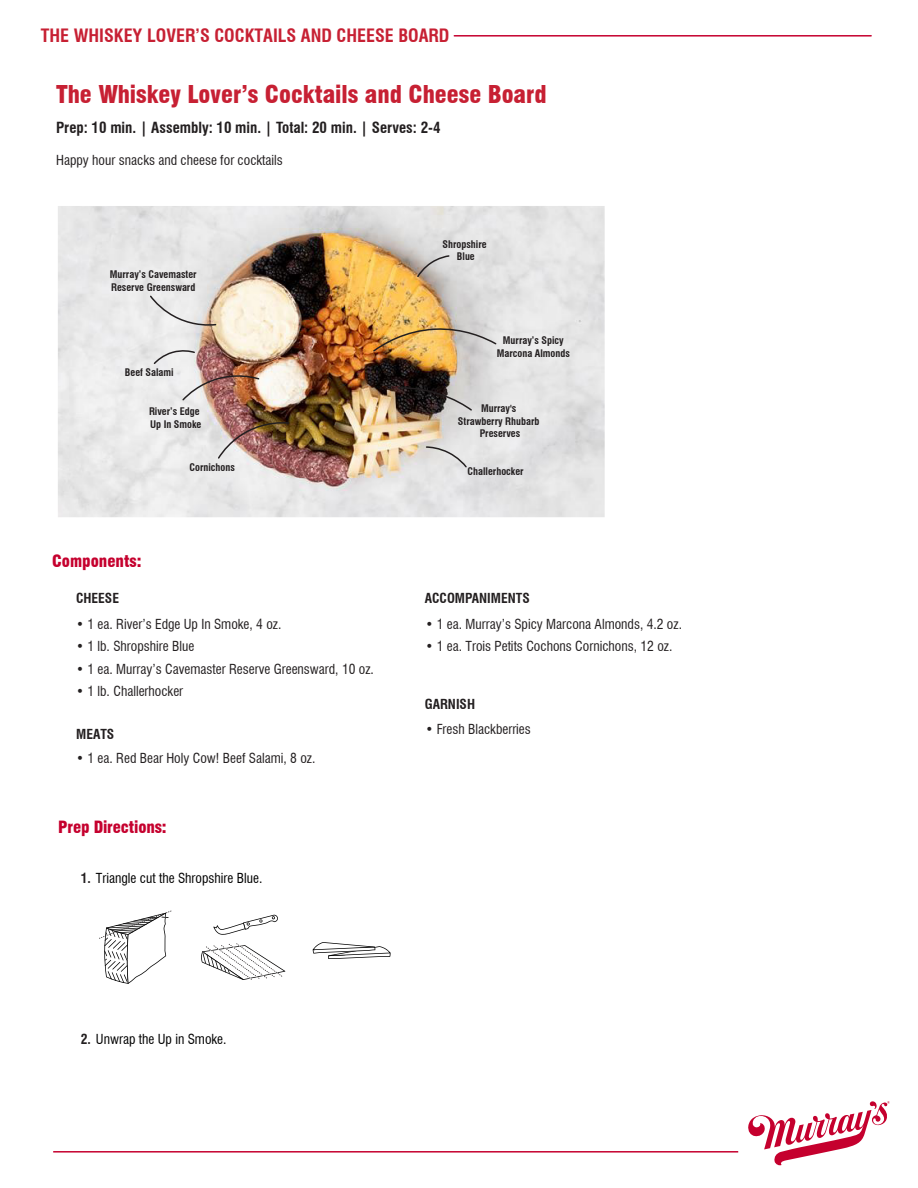
<style>
.page{position:relative;width:918px;height:1188px;background:#fff}
.page>*{position:absolute;margin:0;border:0;box-sizing:border-box;transform-origin:0 0}
.t1{font:900 condensed 24px "Swiss 721 BT";color:#c72033}
.t2{font:700 condensed 18px "Swiss 721 BT";color:#c72033}
.t3{font:900 condensed 16.5px "Swiss 721 BT";letter-spacing:-.01em;color:#c5002e}
.t4{font:700 condensed 15px "Swiss 721 BT";color:#231f20}
.t5{font:condensed 13.5px "Swiss 721 BT";color:#231f20}
.t6{font:condensed 13.5px "Swiss 721 BT";color:#000}
.t7{font:700 condensed 13.5px "Swiss 721 BT";color:#231f20}
.t8{font:700 condensed 10.2px/12.3px "Swiss 721 BT";color:#231f20;text-align:center}
.s1{font-weight:700;color:#231f20}
</style>
<div class="page">
<svg style="left:748px;top:1101px;width:142px;height:65px"></svg>
<hr style="left:53px;top:1151px;width:685px;height:2px;background:#c5002e">
<img style="left:58px;top:206px;width:547px;height:311px">
<img style="left:181px;top:372px;width:79px;height:30px">
<svg style="left:152px;top:348px;width:44px;height:17px"></svg>
<img style="left:217px;top:420px;width:73px;height:40px">
<svg style="left:397px;top:386px;width:76px;height:26px;background:#5b5756"></svg>
<svg style="left:416px;top:254px;width:35px;height:25px"></svg>
<svg style="left:425px;top:446px;width:43px;height:23px"></svg>
<img style="left:372px;top:328px;width:126px;height:25px">
<svg style="left:149px;top:294px;width:68px;height:34px;background:#dcd8d5"></svg>
<hr style="left:454px;top:35px;width:417px;height:2px;background:#c5002e">
<svg style="left:99px;top:911px;width:72px;height:73px"></svg>
<svg style="left:201px;top:943px;width:84px;height:37px"></svg>
<svg style="left:313px;top:942px;width:78px;height:17px"></svg>
<svg style="left:213px;top:915px;width:65px;height:20px"></svg>
<h2 class="t2" style="left:41px;top:25px;width:410px">THE WHISKEY LOVER’S COCKTAILS AND CHEESE BOARD</h2>
<h1 class="t1" style="left:56px;top:80px;width:492px">The Whiskey Lover’s Cocktails and Cheese Board</h1>
<p class="t4" style="left:56px;top:119px;width:386px">Prep: 10 min. | Assembly: 10 min. | Total: 20 min. | Serves: 2-4</p>
<p class="t5" style="left:56px;top:152px;width:228px">Happy hour snacks and cheese for cocktails</p>
<p class="t8" style="left:110px;top:268px;width:88px;text-align:left">Murray’s Cavemaster<br>Reserve Greensward</p>
<p class="t8" style="left:125px;top:367px;width:50px">Beef Salami</p>
<p class="t8" style="left:149px;top:406px;width:54px;text-align:left">River’s Edge<br>Up In Smoke</p>
<p class="t3" style="left:52px;top:551px;width:91px">Components:</p>
<p class="t7" style="left:76px;top:590px;width:44px">CHEESE</p>
<p class="t8" style="left:190px;top:461px;width:47px">Cornichons</p>
<p class="t5" style="left:76px;top:616px;width:207px">• 1 ea. River’s Edge Up In Smoke, 4 oz.</p>
<p class="t5" style="left:76px;top:638px;width:120px">• 1 lb. Shropshire Blue</p>
<p class="t5" style="left:76px;top:661px;width:299px">• 1 ea. Murray’s Cavemaster Reserve Greensward, 10 oz.</p>
<p class="t5" style="left:76px;top:683px;width:109px">• 1 lb. Challerhocker</p>
<p class="t7" style="left:76px;top:726px;width:40px">MEATS</p>
<p class="t5" style="left:76px;top:750px;width:241px">• 1 ea. Red Bear Holy Cow! Beef Salami, 8 oz.</p>
<p class="t3" style="left:58px;top:817px;width:110px">Prep Directions:</p>
<p class="t6" style="left:81px;top:870px;width:183px"><span class="s1">1.</span> Triangle cut the Shropshire Blue.</p>
<p class="t8" style="left:443px;top:238px;width:46px">Shropshire<br>Blue</p>
<p class="t8" style="left:497px;top:334px;width:75px">Murray’s Spicy<br>Marcona Almonds</p>
<p class="t8" style="left:458px;top:403px;width:83px">Murray's<br>Strawberry Rhubarb<br>Preserves</p>
<p class="t8" style="left:468px;top:465px;width:58px">Challerhocker</p>
<p class="t7" style="left:425px;top:590px;width:106px">ACCOMPANIMENTS</p>
<p class="t5" style="left:425px;top:616px;width:258px">• 1 ea. Murray’s Spicy Marcona Almonds, 4.2 oz.</p>
<p class="t5" style="left:425px;top:638px;width:249px">• 1 ea. Trois Petits Cochons Cornichons, 12 oz.</p>
<p class="t7" style="left:425px;top:696px;width:52px">GARNISH</p>
<p class="t5" style="left:425px;top:721px;width:107px">• Fresh Blackberries</p>
<p class="t6" style="left:81px;top:1031px;width:147px"><span class="s1">2.</span> Unwrap the Up in Smoke.</p>
</div>
